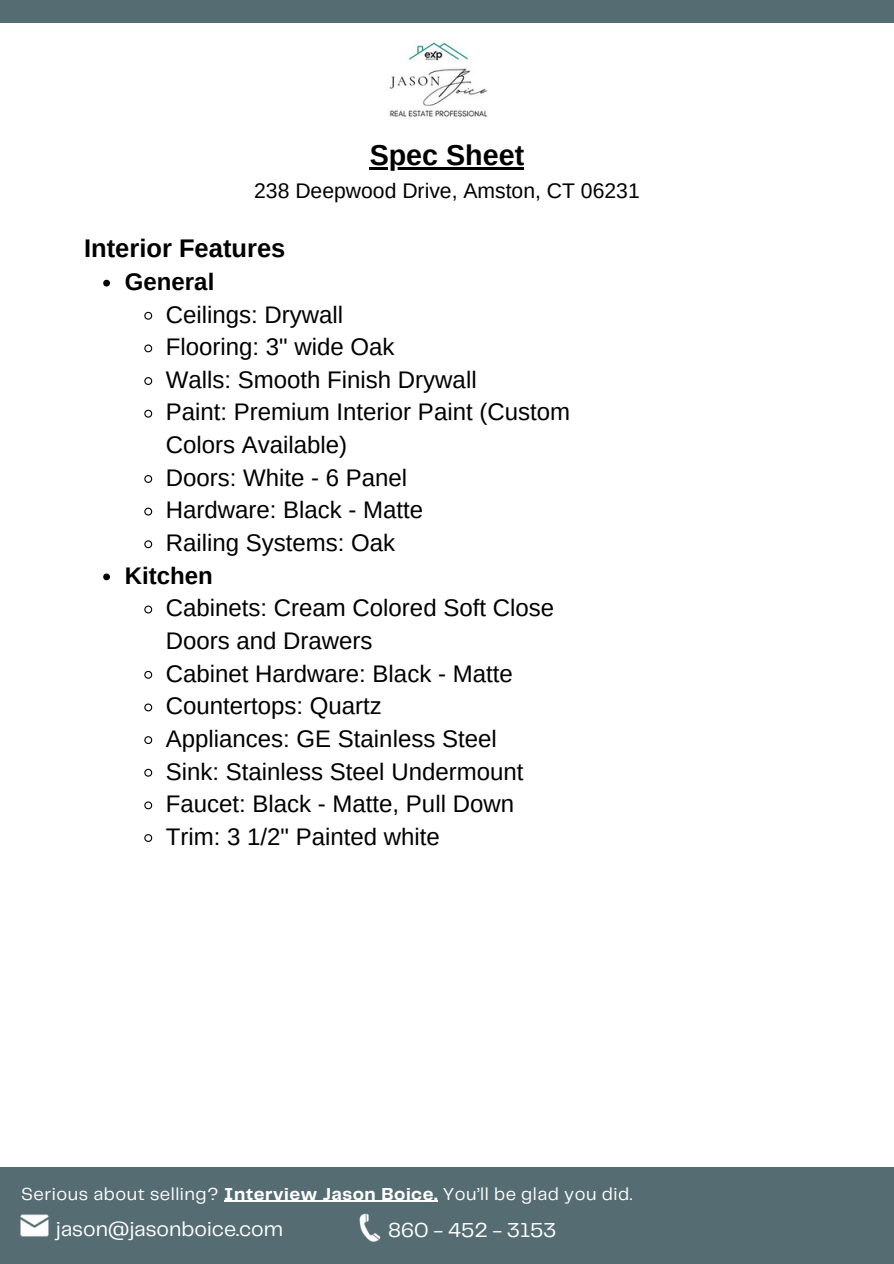
<style>
.page{position:relative;width:894px;height:1264px;background:#fff}
.page>*{position:absolute;margin:0;border:0;box-sizing:border-box;transform-origin:0 0}
.t1{font:700 28.65px "Arimo";color:#000}
.t2{font:700 25.5px "Arimo";color:#000}
.t3{font:24px/32.7px "Arimo";color:#000}
.t4{font:700 24px "Arimo";color:#000}
.t5{font:21.15px "Arimo";color:#000}
.t6{font:21px "Telegraf";color:#fff}
.t7{font:18px "Telegraf";letter-spacing:.03em;color:#fff}
.s1{font-weight:700}
</style>
<div class="page">
<img style="left:389px;top:42px;width:99px;height:75px">
<div style="left:0;top:0;width:893px;height:23px;background:#556c73"></div>
<div style="left:0;top:1167px;width:893px;height:96px;background:#556c73"></div>
<hr style="left:224px;top:1200px;width:214px;height:1px;background:#fff">
<img style="left:20px;top:1214px;width:29px;height:23px">
<img style="left:359px;top:1213px;width:22px;height:29px">
<hr style="left:369px;top:167px;width:155px;height:3px;background:#000">
<svg style="left:103px;top:280px;width:7px;height:6px"></svg>
<svg style="left:144px;top:311px;width:9px;height:9px"></svg>
<svg style="left:144px;top:344px;width:9px;height:9px"></svg>
<svg style="left:144px;top:377px;width:9px;height:8px"></svg>
<svg style="left:144px;top:409px;width:9px;height:9px"></svg>
<svg style="left:144px;top:475px;width:9px;height:8px"></svg>
<svg style="left:144px;top:507px;width:9px;height:9px"></svg>
<svg style="left:144px;top:540px;width:9px;height:9px"></svg>
<svg style="left:103px;top:573px;width:7px;height:7px"></svg>
<svg style="left:144px;top:605px;width:9px;height:9px"></svg>
<svg style="left:144px;top:670px;width:9px;height:9px"></svg>
<svg style="left:144px;top:703px;width:9px;height:9px"></svg>
<svg style="left:144px;top:736px;width:9px;height:8px"></svg>
<svg style="left:144px;top:768px;width:9px;height:9px"></svg>
<svg style="left:144px;top:801px;width:9px;height:9px"></svg>
<svg style="left:144px;top:834px;width:9px;height:8px"></svg>
<p class="t1" style="left:369px;top:139px;width:156px">Spec Sheet</p>
<p class="t5" style="left:254px;top:179px;width:387px">238 Deepwood Drive, Amston, CT 06231</p>
<p class="t2" style="left:84px;top:234px;width:203px">Interior Features</p>
<p class="t4" style="left:125px;top:268px;width:91px">General</p>
<p class="t3" style="left:166px;top:298px;width:179px">Ceilings: Drywall</p>
<p class="t3" style="left:166px;top:330px;width:230px">Flooring: 3" wide Oak</p>
<p class="t3" style="left:166px;top:363px;width:312px">Walls: Smooth Finish Drywall</p>
<p class="t3" style="left:166px;top:396px;width:406px">Paint: Premium Interior Paint (Custom<br>Colors Available)</p>
<p class="t3" style="left:166px;top:461px;width:243px">Doors: White - 6 Panel</p>
<p class="t3" style="left:166px;top:493px;width:259px">Hardware: Black - Matte</p>
<p class="t3" style="left:166px;top:526px;width:231px">Railing Systems: Oak</p>
<p class="t4" style="left:125px;top:562px;width:89px">Kitchen</p>
<p class="t3" style="left:166px;top:591px;width:390px">Cabinets: Cream Colored Soft Close<br>Doors and Drawers</p>
<p class="t3" style="left:166px;top:657px;width:348px">Cabinet Hardware: Black - Matte</p>
<p class="t3" style="left:166px;top:689px;width:218px">Countertops: Quartz</p>
<p class="t3" style="left:166px;top:722px;width:332px">Appliances: GE Stainless Steel</p>
<p class="t3" style="left:166px;top:754px;width:359px">Sink: Stainless Steel Undermount</p>
<p class="t3" style="left:166px;top:787px;width:350px">Faucet: Black - Matte, Pull Down</p>
<p class="t3" style="left:166px;top:820px;width:275px">Trim: 3 1/2" Painted white</p>
<h1 class="t7" style="left:21px;top:1186px;width:612px">Serious about selling? <span class="s1">Interview Jason Boice.</span> You’ll be glad you did.</h1>
<p class="t6" style="left:56px;top:1219px;width:228px">jason@jasonboice.com</p>
<h3 class="t6" style="left:388px;top:1220px;width:170px">860 - 452 - 3153</h3>
</div>
